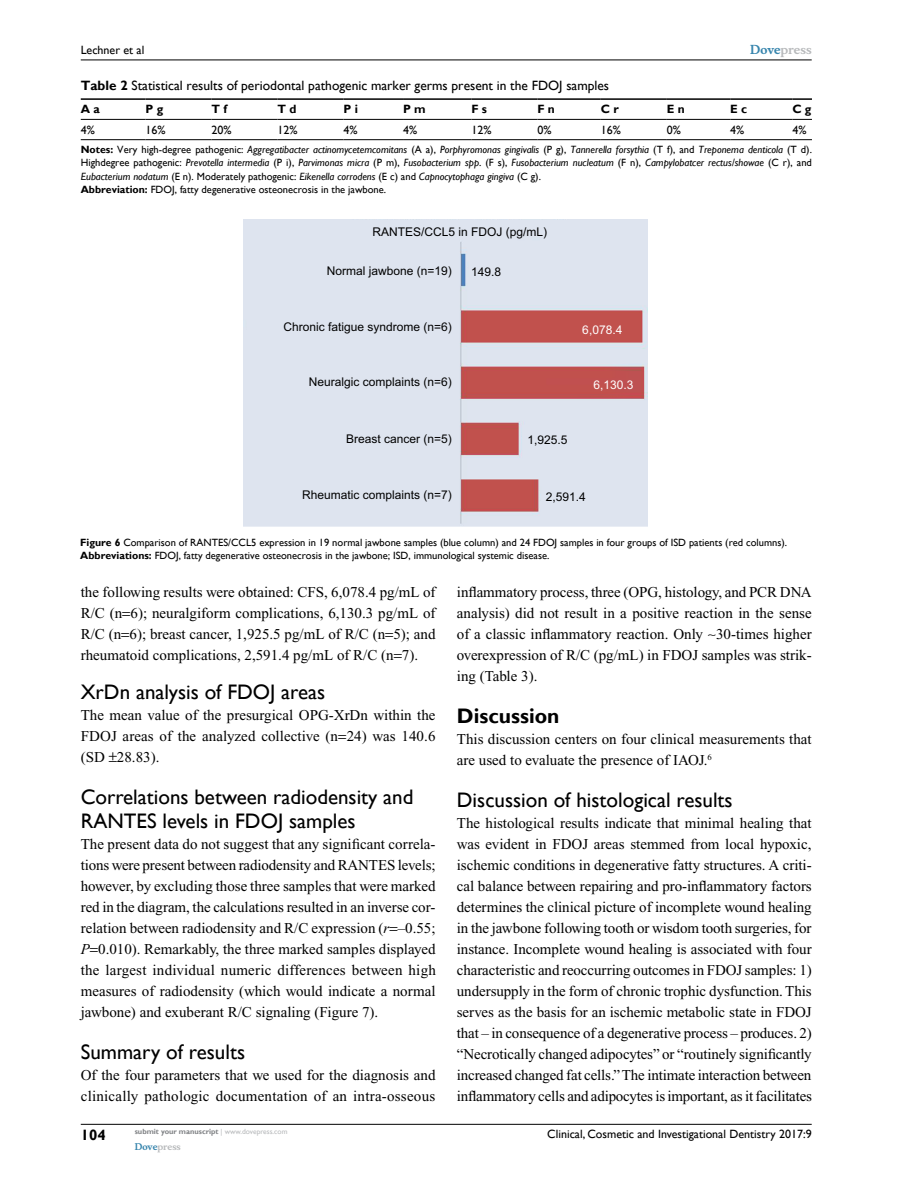
<style>
.page{position:relative;width:918px;height:1188px;background:#fff}
.page>*{position:absolute;margin:0;border:0;box-sizing:border-box;transform-origin:0 0}
.t1{font:21px/24px "Gill Sans";color:#000}
.t2{font:700 21px "Gill Sans";color:#000}
.t3{font:15px/21px "Times New Roman";color:#000;text-align:justify}
.t4{font:700 15px "Gill Sans";color:#000}
.t5{font:13.5px "Gill Sans";color:#000}
.t6{font:12px "Arial";color:#000}
.t7{font:12px "Gill Sans";color:#000}
.t8{font:700 12px "Gill Sans";color:#000}
.t9{font:12px "Arial";color:#fff}
.t10{font:700 12px "Musee";color:#b8babc}
.t11{font:italic 10.5px/13.5px "Gill Sans";color:#000}
.t12{font:10.5px/13.5px "Gill Sans";color:#000}
.t13{font:700 9px "Musee";color:#b8babc}
.t14{font:700 7.5px "Gill Sans";color:#808285}
.s1{color:#3785ad}
.s2{font-weight:700}
.s3{font-weight:700;font-style:normal}
.s4{font-style:normal}
.s5{font-style:italic}
.s6{font-weight:400;color:#b8babc}
</style>
<div class="page">
<hr style="left:81px;top:1124px;width:731px;height:1px;background:#000">
<hr style="left:81px;top:60px;width:731px;height:1px;background:#000">
<hr style="left:81px;top:98px;width:65px;height:2px;background:#000">
<hr style="left:146px;top:98px;width:66px;height:2px;background:#000">
<hr style="left:212px;top:98px;width:66px;height:2px;background:#000">
<hr style="left:278px;top:98px;width:66px;height:2px;background:#000">
<hr style="left:344px;top:98px;width:59px;height:2px;background:#000">
<hr style="left:403px;top:98px;width:68px;height:2px;background:#000">
<hr style="left:471px;top:98px;width:66px;height:2px;background:#000">
<hr style="left:537px;top:98px;width:64px;height:2px;background:#000">
<hr style="left:601px;top:98px;width:66px;height:2px;background:#000">
<hr style="left:667px;top:98px;width:63px;height:2px;background:#000">
<hr style="left:730px;top:98px;width:62px;height:2px;background:#000">
<hr style="left:792px;top:98px;width:20px;height:2px;background:#000">
<hr style="left:81px;top:119px;width:65px;height:1px;background:#000">
<hr style="left:146px;top:119px;width:66px;height:1px;background:#000">
<hr style="left:212px;top:119px;width:66px;height:1px;background:#000">
<hr style="left:278px;top:119px;width:66px;height:1px;background:#000">
<hr style="left:344px;top:119px;width:59px;height:1px;background:#000">
<hr style="left:403px;top:119px;width:68px;height:1px;background:#000">
<hr style="left:471px;top:119px;width:66px;height:1px;background:#000">
<hr style="left:537px;top:119px;width:64px;height:1px;background:#000">
<hr style="left:601px;top:119px;width:66px;height:1px;background:#000">
<hr style="left:667px;top:119px;width:63px;height:1px;background:#000">
<hr style="left:730px;top:119px;width:62px;height:1px;background:#000">
<svg style="left:792px;top:119px;width:20px;height:1px"></svg>
<hr style="left:81px;top:139px;width:65px;height:1px;background:#000">
<hr style="left:146px;top:139px;width:66px;height:1px;background:#000">
<hr style="left:212px;top:139px;width:66px;height:1px;background:#000">
<hr style="left:278px;top:139px;width:66px;height:1px;background:#000">
<hr style="left:344px;top:139px;width:59px;height:1px;background:#000">
<hr style="left:403px;top:139px;width:68px;height:1px;background:#000">
<hr style="left:471px;top:139px;width:66px;height:1px;background:#000">
<hr style="left:537px;top:139px;width:64px;height:1px;background:#000">
<hr style="left:601px;top:139px;width:66px;height:1px;background:#000">
<hr style="left:667px;top:139px;width:63px;height:1px;background:#000">
<hr style="left:730px;top:139px;width:62px;height:1px;background:#000">
<svg style="left:792px;top:139px;width:20px;height:1px"></svg>
<img style="left:244px;top:220px;width:404px;height:306px">
<p class="t7" style="left:81px;top:43px;width:65px">Lechner et al</p>
<p class="t10" style="left:750px;top:43px;width:63px"><span class="s1">Dove</span>press</p>
<p class="t5" style="left:81px;top:78px;width:530px"><span class="s2">Table 2</span> Statistical results of periodontal pathogenic marker germs present in the FDOJ samples</p>
<p class="t8" style="left:81px;top:102px;width:21px">A a</p>
<p class="t8" style="left:146px;top:102px;width:19px">P g</p>
<p class="t8" style="left:212px;top:102px;width:17px">T f</p>
<p class="t8" style="left:278px;top:102px;width:20px">T d</p>
<p class="t8" style="left:344px;top:102px;width:16px">P i</p>
<p class="t8" style="left:403px;top:102px;width:24px">P m</p>
<p class="t8" style="left:471px;top:102px;width:17px">F s</p>
<p class="t8" style="left:537px;top:102px;width:19px">F n</p>
<p class="t8" style="left:601px;top:102px;width:19px">C r</p>
<p class="t8" style="left:667px;top:102px;width:19px">E n</p>
<p class="t8" style="left:730px;top:102px;width:18px">E c</p>
<p class="t8" style="left:792px;top:102px;width:21px">C g</p>
<p class="t7" style="left:81px;top:123px;width:16px">4%</p>
<p class="t7" style="left:146px;top:123px;width:22px">16%</p>
<p class="t7" style="left:212px;top:123px;width:22px">20%</p>
<p class="t7" style="left:278px;top:123px;width:22px">12%</p>
<p class="t7" style="left:344px;top:123px;width:16px">4%</p>
<p class="t7" style="left:403px;top:123px;width:16px">4%</p>
<p class="t7" style="left:471px;top:123px;width:22px">12%</p>
<p class="t7" style="left:537px;top:123px;width:16px">0%</p>
<p class="t7" style="left:601px;top:123px;width:22px">16%</p>
<p class="t7" style="left:667px;top:123px;width:16px">0%</p>
<p class="t7" style="left:730px;top:123px;width:16px">4%</p>
<p class="t7" style="left:792px;top:123px;width:16px">4%</p>
<p class="t11" style="left:81px;top:143px;width:733px"><span class="s3">Notes:</span> <span class="s4">Very high-degree pathogenic:</span> Aggregatibacter actinomycetemcomitans <span class="s4">(A a),</span> Porphyromonas gingivalis <span class="s4">(P g),</span> Tannerella forsythia <span class="s4">(T f), and</span> Treponema denticola <span class="s4">(T d).<br>Highdegree pathogenic:</span> Prevotella intermedia <span class="s4">(P i),</span> Parvimonas micra <span class="s4">(P m),</span> Fusobacterium spp<span class="s4">. (F s),</span> Fusobacterium nucleatum <span class="s4">(F n),</span> Campylobatcer rectus/showae <span class="s4">(C r), and </span>Eubacterium nodatum <span class="s4">(E n). Moderately pathogenic:</span> Eikenella corrodens <span class="s4">(E c) and</span> Capnocytophaga gingiva <span class="s4">(C g).<br></span><span class="s3">Abbreviation:</span> <span class="s4">FDOJ, fatty degenerative osteonecrosis in the jawbone.</span></p>
<p class="t6" style="left:373px;top:224px;width:176px">RANTES/CCL5 in FDOJ (pg/mL)</p>
<p class="t6" style="left:471px;top:264px;width:32px">149.8</p>
<p class="t6" style="left:327px;top:263px;width:127px">Normal jawbone (n=19)</p>
<p class="t6" style="left:283px;top:319px;width:170px">Chronic fatigue syndrome (n=6)</p>
<p class="t9" style="left:582px;top:322px;width:42px">6,078.4</p>
<p class="t6" style="left:309px;top:374px;width:145px">Neuralgic complaints (n=6)</p>
<p class="t9" style="left:593px;top:377px;width:42px">6,130.3</p>
<p class="t6" style="left:346px;top:431px;width:107px">Breast cancer (n=5)</p>
<p class="t6" style="left:527px;top:432px;width:42px">1,925.5</p>
<p class="t6" style="left:302px;top:487px;width:151px">Rheumatic complaints (n=7)</p>
<p class="t6" style="left:546px;top:489px;width:42px">2,591.4</p>
<p class="t12" style="left:80px;top:535px;width:708px"><span class="s2">Figure 6</span> Comparison of RANTES/CCL5 expression in 19 normal jawbone samples (blue column) and 24 FDOJ samples in four groups of ISD patients (red columns).<br><span class="s2">Abbreviations:</span> FDOJ, fatty degenerative osteonecrosis in the jawbone; ISD, immunological systemic disease.</p>
<p class="t3" style="left:81px;top:581px;width:356px">the following results were obtained: CFS, 6,078.4 pg/mL of R/C (n 6); neuralgiform complications, 6,130.3 pg/mL of R/C (n 6); breast cancer, 1,925.5 pg/mL of R/C (n 5); and rheumatoid complications, 2,591.4 pg/mL of R/C (n 7).</p>
<h1 class="t1" style="left:81px;top:680px;width:246px">XrDn analysis of FDOJ areas</h1>
<p class="t3" style="left:81px;top:704px;width:356px">The mean value of the presurgical OPG-XrDn within the FDOJ areas of the analyzed collective (n 24) was 140.6 (SD 28.83).</p>
<h1 class="t1" style="left:81px;top:785px;width:334px">Correlations between radiodensity and<br>RANTES levels in FDOJ samples</h1>
<p class="t3" style="left:81px;top:833px;width:357px">The present data do not suggest that any significant correla&shy;tions were present between radiodensity and RANTES levels; however, by excluding those three samples that were marked red in the diagram, the calculations resulted in an inverse cor&shy;relation between radiodensity and R/C expression (<span class="s5">r</span> –0.55; <span class="s5">P</span> 0.010). Remarkably, the three marked samples displayed the largest individual numeric differences between high measures of radiodensity (which would indicate a normal jawbone) and exuberant R/C signaling (Figure 7).</p>
<h1 class="t1" style="left:81px;top:1040px;width:166px">Summary of results</h1>
<p class="t3" style="left:81px;top:1064px;width:356px">Of the four parameters that we used for the diagnosis and clinically pathologic documentation of an intra-osseous</p>
<p class="t3" style="left:457px;top:581px;width:356px">inflammatory process, three (OPG, histology, and PCR DNA analysis) did not result in a positive reaction in the sense of a classic inflammatory reaction. Only 30-times higher overexpression of R/C (pg/mL) in FDOJ samples was strik&shy;ing (Table 3).</p>
<h1 class="t2" style="left:457px;top:703px;width:104px">Discussion</h1>
<p class="t3" style="left:457px;top:728px;width:356px">This discussion centers on four clinical measurements that are used to evaluate the presence of IAOJ.<sup>6</sup></p>
<h1 class="t1" style="left:457px;top:788px;width:277px">Discussion of histological results</h1>
<p class="t3" style="left:457px;top:812px;width:357px">The histological results indicate that minimal healing that was evident in FDOJ areas stemmed from local hypoxic, ischemic conditions in degenerative fatty structures. A criti&shy;cal balance between repairing and pro-inflammatory factors determines the clinical picture of incomplete wound healing in the jawbone following tooth or wisdom tooth surgeries, for instance. Incomplete wound healing is associated with four characteristic and reoccurring outcomes in FDOJ samples: 1) undersupply in the form of chronic trophic dysfunction. This serves as the basis for an ischemic metabolic state in FDOJ that – in consequence of a degenerative process – produces. 2) “Necrotically changed adipocytes” or “routinely significantly increased changed fat cells.” The intimate interaction between inflammatory cells and adipocytes is important, as it facilitates</p>
<p class="t4" style="left:81px;top:1126px;width:26px">104</p>
<p class="t14" style="left:135px;top:1127px;width:154px">submit your manuscript <span class="s6">| www.dovepress.com</span></p>
<p class="t13" style="left:135px;top:1141px;width:48px"><span class="s1">Dove</span>press</p>
<p class="t7" style="left:547px;top:1127px;width:266px">Clinical, Cosmetic and Investigational Dentistry 2017:9</p>
</div>
